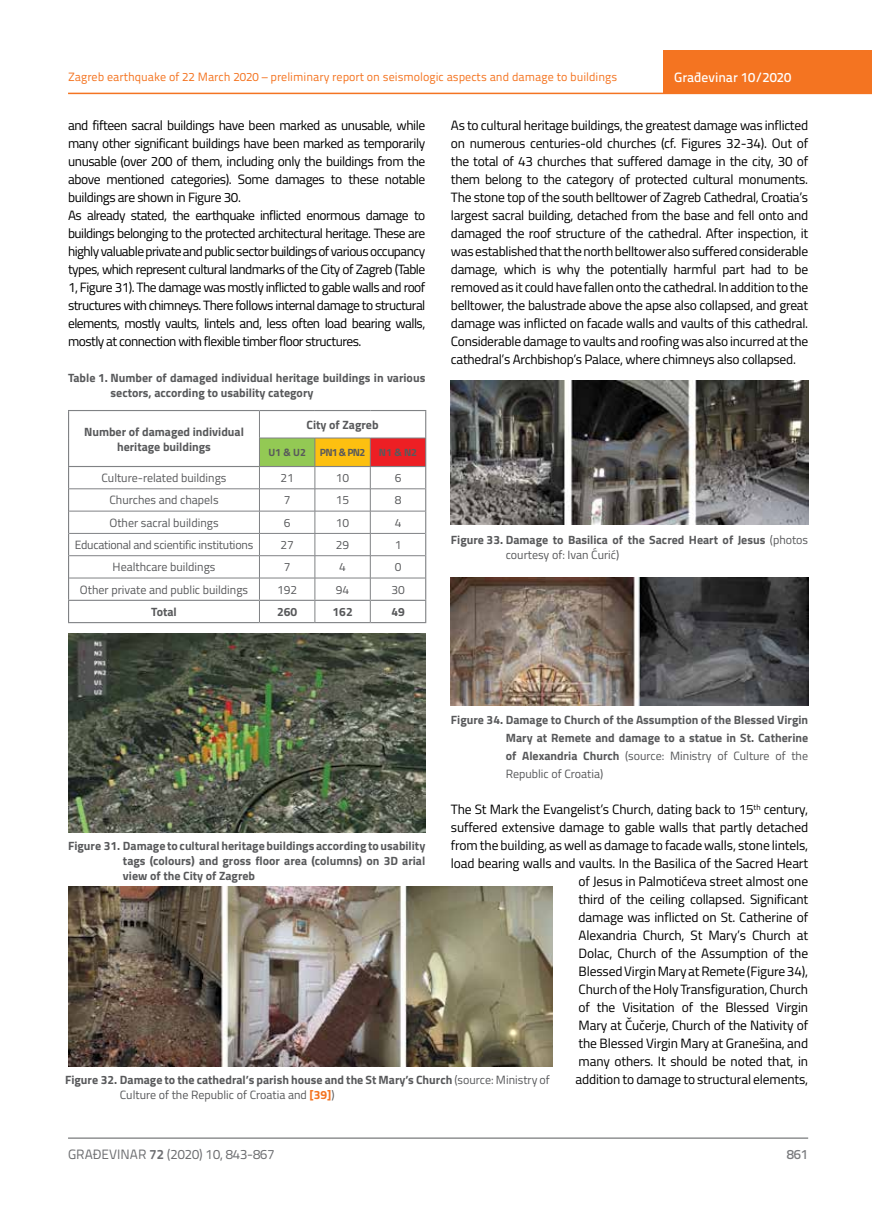
<style>
.page{position:relative;width:872px;height:1212px;background:#fff}
.page>*{position:absolute;margin:0;border:0;box-sizing:border-box;transform-origin:0 0}
.t1{font:13.5px/18px "Titillium";letter-spacing:-.03em;color:#000}
.t2{font:13.5px/18px "Titillium";letter-spacing:-.01em;color:#000;text-align:right}
.t3{font:13.5px "Titillium Text 22 L";color:#6d6e71}
.t4{font:500 13.5px "Titillium Text 22 L";color:#fff}
.t5{font:500 13.5px "Titillium Text 22 L";color:#797a7d}
.t6{font:700 12px/15px "Titillium";color:#58595b}
.t7{font:12px "Titillium";color:#58595b}
.t8{font:12px "Titillium Text 22 L";color:#f47421}
.t9{font:12px "Titillium";letter-spacing:-.02em;color:#58595b}
.t10{font:700 10.5px "Titillium";letter-spacing:-.03em;color:#58595b}
.s1{font-weight:400}
.s2{color:#f47421}
.s3{font-weight:700}
</style>
<div class="page">
<hr style="left:68px;top:93px;width:804px;height:1px;background:#f47421">
<div style="left:663px;top:50px;width:209px;height:44px;background:#f47421"></div>
<hr style="left:68px;top:1138px;width:740px;height:1px;background:#58595b">
<img style="left:68px;top:634px;width:357px;height:198px">
<img style="left:68px;top:886px;width:485px;height:180px">
<img style="left:451px;top:380px;width:357px;height:144px">
<img style="left:451px;top:577px;width:357px;height:128px">
<div style="left:259px;top:438px;width:56px;height:28px;background:#93c954"></div>
<div style="left:315px;top:438px;width:55px;height:28px;background:#fdc010"></div>
<div style="left:370px;top:438px;width:56px;height:28px;background:#ed1f24"></div>
<hr style="left:259px;top:438px;width:56px;height:1px;background:#808285">
<hr style="left:315px;top:438px;width:55px;height:1px;background:#808285">
<hr style="left:370px;top:438px;width:55px;height:1px;background:#808285">
<hr style="left:69px;top:488px;width:190px;height:1px;background:#808285">
<hr style="left:259px;top:488px;width:56px;height:1px;background:#808285">
<hr style="left:315px;top:488px;width:55px;height:1px;background:#808285">
<hr style="left:370px;top:488px;width:55px;height:1px;background:#808285">
<hr style="left:69px;top:511px;width:190px;height:1px;background:#808285">
<hr style="left:259px;top:511px;width:56px;height:1px;background:#808285">
<hr style="left:315px;top:511px;width:55px;height:1px;background:#808285">
<hr style="left:370px;top:511px;width:55px;height:1px;background:#808285">
<hr style="left:69px;top:533px;width:190px;height:1px;background:#808285">
<hr style="left:259px;top:533px;width:56px;height:1px;background:#808285">
<hr style="left:315px;top:533px;width:55px;height:1px;background:#808285">
<hr style="left:370px;top:533px;width:55px;height:1px;background:#808285">
<hr style="left:69px;top:555px;width:190px;height:1px;background:#808285">
<hr style="left:259px;top:555px;width:56px;height:1px;background:#808285">
<hr style="left:315px;top:555px;width:55px;height:1px;background:#808285">
<hr style="left:370px;top:555px;width:55px;height:1px;background:#808285">
<hr style="left:69px;top:578px;width:190px;height:1px;background:#808285">
<hr style="left:259px;top:578px;width:56px;height:1px;background:#808285">
<hr style="left:315px;top:578px;width:55px;height:1px;background:#808285">
<hr style="left:370px;top:578px;width:55px;height:1px;background:#808285">
<svg style="left:259px;top:411px;width:1px;height:211px"></svg>
<svg style="left:315px;top:438px;width:1px;height:184px"></svg>
<svg style="left:370px;top:438px;width:1px;height:184px"></svg>
<hr style="left:68px;top:410px;width:191px;height:1px;background:#808285">
<hr style="left:68px;top:466px;width:191px;height:1px;background:#808285">
<hr style="left:259px;top:410px;width:56px;height:1px;background:#808285">
<hr style="left:315px;top:410px;width:55px;height:1px;background:#808285">
<hr style="left:370px;top:410px;width:56px;height:1px;background:#808285">
<hr style="left:259px;top:466px;width:56px;height:1px;background:#808285">
<hr style="left:315px;top:466px;width:55px;height:1px;background:#808285">
<hr style="left:370px;top:466px;width:56px;height:1px;background:#808285">
<hr style="left:68px;top:600px;width:191px;height:1px;background:#808285">
<svg style="left:68px;top:411px;width:1px;height:211px"></svg>
<hr style="left:259px;top:600px;width:56px;height:1px;background:#808285">
<hr style="left:315px;top:600px;width:55px;height:1px;background:#808285">
<hr style="left:370px;top:600px;width:56px;height:1px;background:#808285">
<svg style="left:425px;top:411px;width:1px;height:211px"></svg>
<hr style="left:68px;top:622px;width:191px;height:1px;background:#808285">
<hr style="left:259px;top:622px;width:56px;height:1px;background:#808285">
<hr style="left:315px;top:622px;width:55px;height:1px;background:#808285">
<hr style="left:370px;top:622px;width:56px;height:1px;background:#808285">
<p class="t8" style="left:68px;top:68px;width:551px">Zagreb earthquake of 22 March 2020 – preliminary report on seismologic aspects and damage to buildings</p>
<p class="t1" style="left:68px;top:115px;width:359px">and fifteen sacral buildings have been marked as unusable, while many other significant buildings have been marked as temporarily unusable (over 200 of them, including only the buildings from the above mentioned categories). Some damages to these notable buildings are shown in Figure 30.<br>As already stated, the earthquake inflicted enormous damage to buildings belonging to the protected architectural heritage. These are highly valuable private and public sector buildings of various occupancy types, which represent cultural landmarks of the City of Zagreb (Table 1, Figure 31). The damage was mostly inflicted to gable walls and roof structures with chimneys. There follows internal damage to structural elements, mostly vaults, lintels and, less often load bearing walls, mostly at connection with flexible timber floor structures.</p>
<p class="t6" style="left:111px;top:369px;width:316px;text-indent:-43px">Table 1. Number of damaged individual heritage buildings in various sectors, according to usability category</p>
<p class="t4" style="left:674px;top:67px;width:118px">Građevinar 10/2020</p>
<p class="t1" style="left:451px;top:115px;width:359px;text-align:justify">As to cultural heritage buildings, the greatest damage was inflicted on numerous centuries-old churches (cf. Figures 32-34). Out of the total of 43 churches that suffered damage in the city, 30 of them belong to the category of protected cultural monuments.<br>The stone top of the south belltower of Zagreb Cathedral, Croatia’s largest sacral building, detached from the base and fell onto and damaged the roof structure of the cathedral. After inspection, it was established that the north belltower also suffered considerable damage, which is why the potentially harmful part had to be removed as it could have fallen onto the cathedral. In addition to the belltower, the balustrade above the apse also collapsed, and great damage was inflicted on facade walls and vaults of this cathedral.<br>Considerable damage to vaults and roofing was also incurred at the cathedral’s Archbishop’s Palace, where chimneys also collapsed.</p>
<p class="t6" style="left:84px;top:423px;width:161px;text-align:center">Number of damaged individual heritage buildings</p>
<p class="t6" style="left:306px;top:416px;width:73px">City of Zagreb</p>
<p class="t10" style="left:268px;top:444px;width:39px">U1 &amp; U2</p>
<p class="t10" style="left:320px;top:444px;width:47px">PN1 &amp; PN2</p>
<p class="t10" style="left:379px;top:444px;width:40px">N1 &amp; N2</p>
<p class="t7" style="left:102px;top:469px;width:126px">Culture-related buildings</p>
<p class="t7" style="left:280px;top:469px;width:15px">21</p>
<p class="t7" style="left:336px;top:469px;width:15px">10</p>
<p class="t7" style="left:395px;top:469px;width:8px">6</p>
<p class="t7" style="left:109px;top:491px;width:111px">Churches and chapels</p>
<p class="t7" style="left:284px;top:491px;width:8px">7</p>
<p class="t7" style="left:336px;top:491px;width:15px">15</p>
<p class="t7" style="left:395px;top:491px;width:8px">8</p>
<p class="t7" style="left:109px;top:514px;width:111px">Other sacral buildings</p>
<p class="t7" style="left:284px;top:514px;width:8px">6</p>
<p class="t7" style="left:336px;top:514px;width:15px">10</p>
<p class="t7" style="left:395px;top:514px;width:8px">4</p>
<p class="t9" style="left:75px;top:536px;width:180px">Educational and scientific institutions</p>
<p class="t7" style="left:280px;top:536px;width:15px">27</p>
<p class="t7" style="left:336px;top:536px;width:15px">29</p>
<p class="t7" style="left:395px;top:536px;width:8px">1</p>
<p class="t7" style="left:113px;top:558px;width:104px">Healthcare buildings</p>
<p class="t7" style="left:284px;top:558px;width:8px">7</p>
<p class="t7" style="left:339px;top:558px;width:8px">4</p>
<p class="t7" style="left:395px;top:558px;width:8px">0</p>
<p class="t7" style="left:80px;top:581px;width:170px">Other private and public buildings</p>
<p class="t7" style="left:277px;top:581px;width:22px">192</p>
<p class="t7" style="left:336px;top:581px;width:15px">94</p>
<p class="t7" style="left:391px;top:581px;width:15px">30</p>
<p class="t6" style="left:151px;top:604px;width:27px">Total</p>
<p class="t6" style="left:277px;top:604px;width:22px">260</p>
<p class="t6" style="left:332px;top:604px;width:22px">162</p>
<p class="t6" style="left:391px;top:604px;width:15px">49</p>
<p class="t6" style="left:506px;top:532px;width:304px;text-indent:-55px">Figure 33. Damage to Basilica of the Sacred Heart of Jesus <span class="s1">(photos courtesy of: Ivan Ćurić)</span></p>
<p class="t6" style="left:506px;top:710px;width:304px;line-height:18px;text-align:justify;text-indent:-55px">Figure 34. Damage to Church of the Assumption of the Blessed Virgin Mary at Remete and damage to a statue in St. Catherine of Alexandria Church <span class="s1">(source: Ministry of Culture of the Republic of Croatia)</span></p>
<p class="t2" style="left:451px;top:800px;width:359px">The St Mark the Evangelist’s Church, dating back to 15<sup>th</sup> century, suffered extensive damage to gable walls that partly detached from the building, as well as damage to facade walls, stone lintels, load bearing walls and vaults. In the Basilica of the Sacred Heart of Jesus in Palmotićeva street almost one<br>third of the ceiling collapsed. Significant<br>damage was inflicted on St. Catherine of<br>Alexandria Church, St Mary’s Church at<br>Dolac, Church of the Assumption of the<br>Blessed Virgin Mary at Remete (Figure 34),<br>Church of the Holy Transfiguration, Church<br>of the Visitation of the Blessed Virgin<br>Mary at Čučerje, Church of the Nativity of<br>the Blessed Virgin Mary at Granešina, and<br>many others. It should be noted that, in<br>addition to damage to structural elements,</p>
<p class="t6" style="left:123px;top:838px;width:304px;text-align:justify;text-indent:-55px">Figure 31. Damage to cultural heritage buildings according to usability tags (colours) and gross floor area (columns) on 3D arial view of the City of Zagreb</p>
<p class="t6" style="left:120px;top:1072px;width:431px;text-indent:-55px">Figure 32. Damage to the cathedral’s parish house and the St Mary’s Church <span class="s1">(source: Ministry of<br>Culture of the Republic of Croatia and</span> <span class="s2">[39]</span><span class="s1">)</span></p>
<p class="t3" style="left:68px;top:1144px;width:208px">GRAĐEVINAR <span class="s3">72</span> (2020) 10, 843-867</p>
<p class="t5" style="left:786px;top:1144px;width:23px">861</p>
</div>
